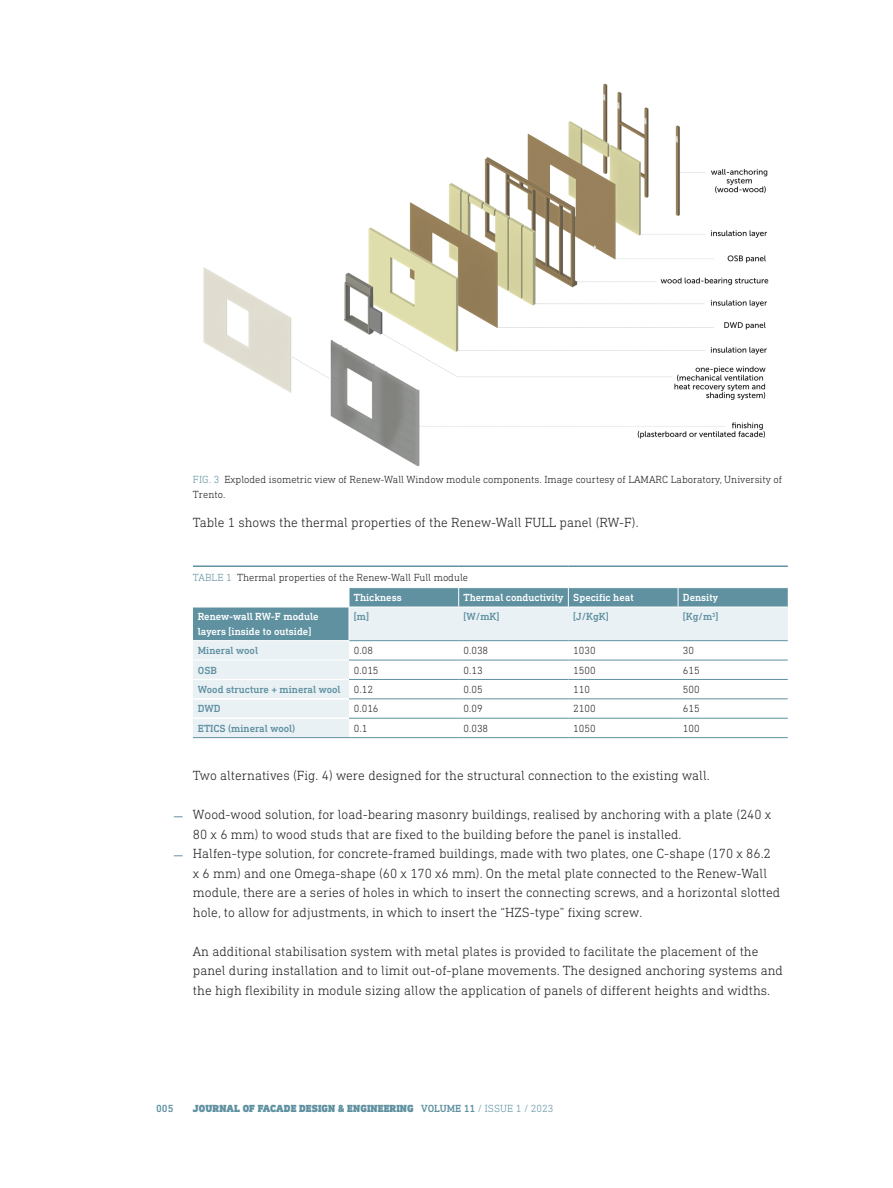
<style>
.page{position:relative;width:893px;height:1188px;background:#fff}
.page>*{position:absolute;margin:0;border:0;box-sizing:border-box;transform-origin:0 0}
.BODY_Normal_-_Blank_Line_Before{font:300 13.5px/19.5px "DIN Next Slab Pro";color:#231f20}
.BODY_Normal{font:300 13.5px "DIN Next Slab Pro";color:#231f20}
.TABLE_Body_-_Left{font:300 10.5px/14.7px "DIN Next Slab Pro";color:#231f20}
.TABLE_Heading_White_-_Left{font:500 10.5px/14.7px "DIN Next Slab Pro";color:#fff}
.TABLE_Heading_Spot_Color_-_Left{font:500 10.5px "DIN Next Slab Pro";color:#5f91a1}
.t1{font:900 10.5px "DIN Next Slab Pro";letter-spacing:.01em;color:#5f91a1}
.t2{font:300 10.5px "DIN Next Slab Pro";color:#5f91a1}
.s1{color:#5f91a1}
.s2{font-size:19.5px;color:#5f91a1}
.s3{font-weight:500}
.s4{font-weight:300}
</style>
<div class="page">
<img style="left:203px;top:83px;width:566px;height:384px">
<svg style="left:193px;top:641px;width:595px;height:96px"></svg>
<hr style="left:193px;top:566px;width:156px;height:1px;background:#5f91a1">
<hr style="left:349px;top:566px;width:110px;height:1px;background:#5f91a1">
<hr style="left:459px;top:566px;width:109px;height:1px;background:#5f91a1">
<hr style="left:568px;top:566px;width:110px;height:1px;background:#5f91a1">
<hr style="left:678px;top:566px;width:110px;height:1px;background:#5f91a1">
<svg style="left:193px;top:588px;width:595px;height:53px;background:#b1c9d2"></svg>
<hr style="left:349px;top:737px;width:110px;height:1px;background:#5f91a1">
<hr style="left:459px;top:737px;width:109px;height:1px;background:#5f91a1">
<hr style="left:568px;top:737px;width:110px;height:1px;background:#5f91a1">
<hr style="left:678px;top:737px;width:110px;height:1px;background:#5f91a1">
<hr style="left:349px;top:640px;width:110px;height:1px;background:#5f91a1">
<hr style="left:459px;top:640px;width:109px;height:1px;background:#5f91a1">
<hr style="left:568px;top:640px;width:110px;height:1px;background:#5f91a1">
<hr style="left:678px;top:640px;width:110px;height:1px;background:#5f91a1">
<hr style="left:349px;top:660px;width:110px;height:1px;background:#5f91a1">
<hr style="left:459px;top:660px;width:109px;height:1px;background:#5f91a1">
<hr style="left:568px;top:660px;width:110px;height:1px;background:#5f91a1">
<hr style="left:678px;top:660px;width:110px;height:1px;background:#5f91a1">
<hr style="left:349px;top:679px;width:110px;height:1px;background:#5f91a1">
<hr style="left:459px;top:679px;width:109px;height:1px;background:#5f91a1">
<hr style="left:568px;top:679px;width:110px;height:1px;background:#5f91a1">
<hr style="left:678px;top:679px;width:110px;height:1px;background:#5f91a1">
<hr style="left:349px;top:699px;width:110px;height:1px;background:#5f91a1">
<hr style="left:459px;top:699px;width:109px;height:1px;background:#5f91a1">
<hr style="left:568px;top:699px;width:110px;height:1px;background:#5f91a1">
<hr style="left:678px;top:699px;width:110px;height:1px;background:#5f91a1">
<hr style="left:349px;top:718px;width:110px;height:1px;background:#5f91a1">
<hr style="left:459px;top:718px;width:109px;height:1px;background:#5f91a1">
<hr style="left:568px;top:718px;width:110px;height:1px;background:#5f91a1">
<hr style="left:678px;top:718px;width:110px;height:1px;background:#5f91a1">
<hr style="left:193px;top:679px;width:156px;height:1px;background:#fff">
<hr style="left:193px;top:698px;width:156px;height:1px;background:#fff">
<hr style="left:193px;top:699px;width:156px;height:1px;background:#fff">
<hr style="left:193px;top:718px;width:156px;height:1px;background:#fff">
<hr style="left:193px;top:660px;width:156px;height:1px;background:#fff">
<hr style="left:193px;top:737px;width:156px;height:1px;background:#5f91a1">
<p class="TABLE_Body_-_Left" style="left:193px;top:472px;width:591px"><span class="s1">Fig. 3</span> Exploded isometric view of Renew-Wall Window module components. Image courtesy of LAMARC Laboratory, University of<br>Trento.</p>
<p class="BODY_Normal" style="left:193px;top:514px;width:447px">Table 1 shows the thermal properties of the Renew-Wall FULL panel (RW-F).</p>
<p class="t2" style="left:193px;top:571px;width:13px">Table</p>
<p class="TABLE_Body_-_Left" style="left:226px;top:570px;width:243px"><span class="s1">1</span> Thermal properties of the Renew-Wall Full module</p>
<p class="TABLE_Heading_White_-_Left" style="left:354px;top:590px;width:49px">Thickness</p>
<p class="TABLE_Heading_White_-_Left" style="left:464px;top:590px;width:101px">Thermal conductivity</p>
<p class="TABLE_Heading_White_-_Left" style="left:573px;top:590px;width:62px">Specific heat</p>
<p class="TABLE_Heading_White_-_Left" style="left:683px;top:590px;width:37px">Density</p>
<p class="TABLE_Heading_White_-_Left" style="left:198px;top:609px;width:122px">Renew-wall RW-F module layers [inside to outside]</p>
<p class="TABLE_Heading_Spot_Color_-_Left" style="left:354px;top:611px;width:17px">[m]</p>
<p class="TABLE_Heading_Spot_Color_-_Left" style="left:464px;top:611px;width:37px">[W/mK]</p>
<p class="TABLE_Heading_Spot_Color_-_Left" style="left:573px;top:611px;width:37px">[J/KgK]</p>
<p class="TABLE_Heading_Spot_Color_-_Left" style="left:683px;top:611px;width:37px">[Kg/m<sup>3</sup>]</p>
<p class="TABLE_Heading_Spot_Color_-_Left" style="left:198px;top:645px;width:62px">Mineral wool</p>
<p class="TABLE_Body_-_Left" style="left:354px;top:643px;width:21px">0.08</p>
<p class="TABLE_Body_-_Left" style="left:464px;top:643px;width:26px">0.038</p>
<p class="TABLE_Body_-_Left" style="left:573px;top:643px;width:24px">1030</p>
<p class="TABLE_Body_-_Left" style="left:683px;top:643px;width:13px">30</p>
<p class="TABLE_Heading_Spot_Color_-_Left" style="left:198px;top:664px;width:21px">OSB</p>
<p class="TABLE_Body_-_Left" style="left:354px;top:663px;width:26px">0.015</p>
<p class="TABLE_Body_-_Left" style="left:464px;top:663px;width:21px">0.13</p>
<p class="TABLE_Body_-_Left" style="left:573px;top:663px;width:24px">1500</p>
<p class="TABLE_Body_-_Left" style="left:683px;top:663px;width:18px">615</p>
<p class="TABLE_Heading_Spot_Color_-_Left" style="left:198px;top:683px;width:144px">Wood structure + mineral wool</p>
<p class="TABLE_Body_-_Left" style="left:354px;top:682px;width:21px">0.12</p>
<p class="TABLE_Body_-_Left" style="left:464px;top:682px;width:21px">0.05</p>
<p class="TABLE_Body_-_Left" style="left:573px;top:682px;width:18px">110</p>
<p class="TABLE_Body_-_Left" style="left:683px;top:682px;width:18px">500</p>
<p class="TABLE_Heading_Spot_Color_-_Left" style="left:198px;top:703px;width:24px">DWD</p>
<p class="TABLE_Body_-_Left" style="left:354px;top:701px;width:26px">0.016</p>
<p class="TABLE_Body_-_Left" style="left:464px;top:701px;width:21px">0.09</p>
<p class="TABLE_Body_-_Left" style="left:573px;top:701px;width:24px">2100</p>
<p class="TABLE_Body_-_Left" style="left:683px;top:701px;width:18px">615</p>
<p class="TABLE_Heading_Spot_Color_-_Left" style="left:198px;top:722px;width:99px">ETICS (mineral wool)</p>
<p class="TABLE_Body_-_Left" style="left:354px;top:721px;width:15px">0.1</p>
<p class="TABLE_Body_-_Left" style="left:464px;top:721px;width:26px">0.038</p>
<p class="TABLE_Body_-_Left" style="left:573px;top:721px;width:24px">1050</p>
<p class="TABLE_Body_-_Left" style="left:683px;top:721px;width:18px">100</p>
<p class="BODY_Normal" style="left:193px;top:768px;width:518px">Two alternatives (Fig. 4) were designed for the structural connection to the existing wall.</p>
<p class="BODY_Normal_-_Blank_Line_Before" style="left:193px;top:805px;width:580px;text-indent:-20px"><span class="s2">–</span> Wood-wood solution, for load-bearing masonry buildings, realised by anchoring with a plate (240 x<br>80 x 6 mm) to wood studs that are fixed to the building before the panel is installed.</p>
<p class="BODY_Normal_-_Blank_Line_Before" style="left:193px;top:844px;width:589px;text-indent:-20px"><span class="s2">–</span> Halfen-type solution, for concrete-framed buildings, made with two plates, one C-shape (170 x 86.2 x 6 mm) and one Omega-shape (60 x 170 x6 mm). On the metal plate connected to the Renew-Wall module, there are a series of holes in which to insert the connecting screws, and a horizontal slotted hole, to allow for adjustments, in which to insert the “HZS-type” fixing screw.</p>
<p class="BODY_Normal_-_Blank_Line_Before" style="left:193px;top:941px;width:591px">An additional stabilisation system with metal plates is provided to facilitate the placement of the panel during installation and to limit out-of-plane movements. The designed anchoring systems and the high flexibility in module sizing allow the application of panels of different heights and widths.</p>
<p class="TABLE_Heading_Spot_Color_-_Left" style="left:156px;top:1102px;width:19px">005</p>
<p class="t1" style="left:193px;top:1102px;width:362px">JOURNAL OF FACADE DESIGN &amp; ENGINEERING <span class="s3">VOLUME 11</span> <span class="s4">/ ISSUE 1 / 2023</span></p>
</div>
